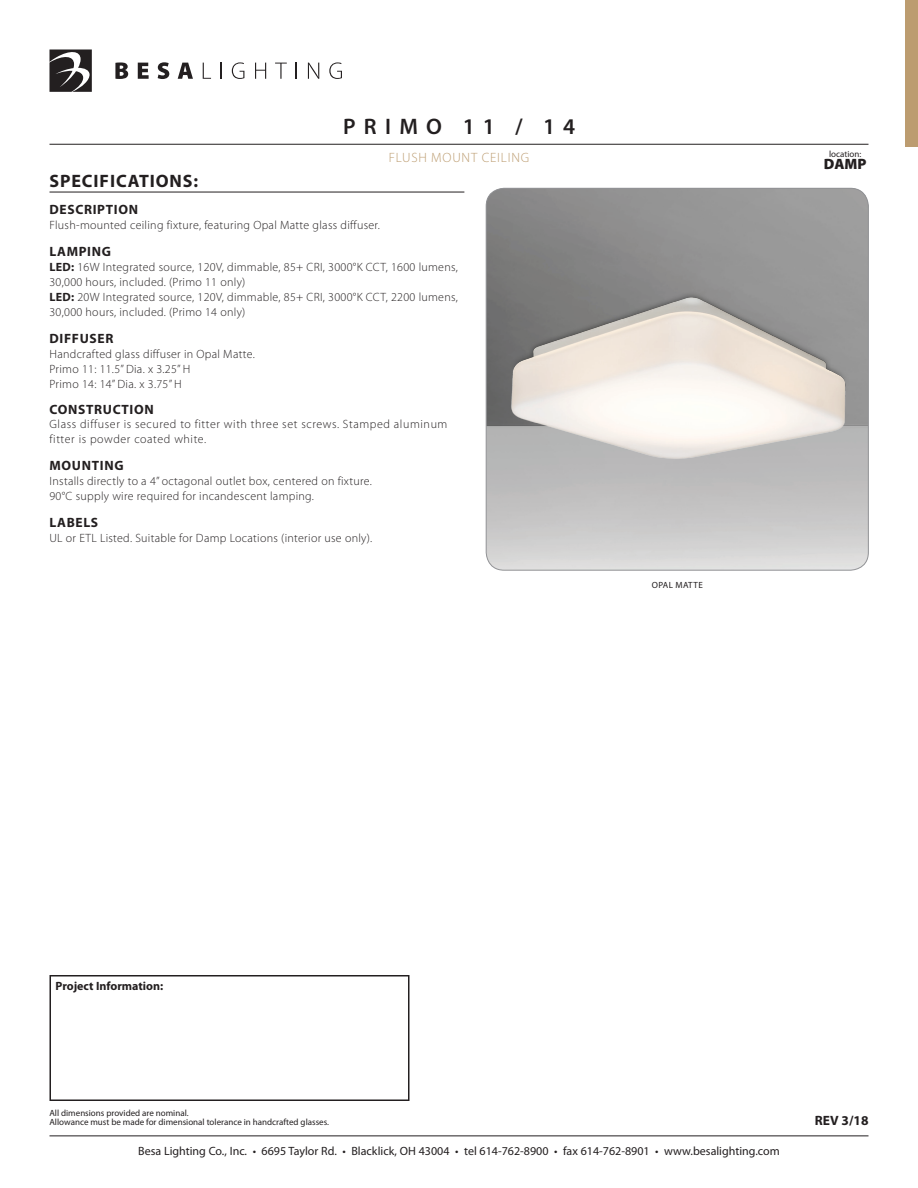
<style>
.page{position:relative;width:918px;height:1188px;background:#fff}
.page>*{position:absolute;margin:0;border:0;box-sizing:border-box;transform-origin:0 0}
.t1{font:600 22.5px "Myriad Pro";letter-spacing:.37em;color:#231f20}
.t2{font:700 18px "Myriad Pro";letter-spacing:.05em;color:#231f20}
.t3{font:900 15px "Myriad Pro";color:#231f20}
.t4{font:700 13.5px "Myriad Pro";letter-spacing:.05em;color:#231f20}
.t5{font:300 13.5px "Myriad Pro";letter-spacing:.06em;color:#bc9c70}
.t6{font:300 12px/15px "Myriad Pro";letter-spacing:.025em;color:#231f20}
.t7{font:12px "Myriad Pro";color:#231f20}
.t8{font:300 12px/15px "Myriad Pro";letter-spacing:.05em;color:#231f20}
.t9{font:700 12px "Myriad Pro";color:#231f20}
.t10{font:9px/9px "Myriad Pro";color:#231f20}
.t11{font:9px "Myriad Pro";letter-spacing:.045em;color:#231f20}
.s1{font-weight:700}
</style>
<div class="page">
<hr style="left:50px;top:1136px;width:818px;height:1px;background:#231f20">
<svg style="left:115px;top:62px;width:13px;height:17px"></svg>
<svg style="left:138px;top:63px;width:11px;height:16px"></svg>
<svg style="left:158px;top:62px;width:11px;height:17px"></svg>
<svg style="left:178px;top:63px;width:15px;height:16px"></svg>
<svg style="left:203px;top:63px;width:8px;height:16px"></svg>
<svg style="left:221px;top:63px;width:1px;height:16px"></svg>
<svg style="left:232px;top:62px;width:12px;height:17px"></svg>
<svg style="left:255px;top:63px;width:11px;height:16px"></svg>
<svg style="left:275px;top:63px;width:12px;height:16px"></svg>
<svg style="left:296px;top:63px;width:1px;height:16px"></svg>
<svg style="left:308px;top:63px;width:11px;height:16px"></svg>
<svg style="left:329px;top:62px;width:13px;height:17px"></svg>
<svg style="left:50px;top:50px;width:42px;height:42px"></svg>
<hr style="left:50px;top:144px;width:818px;height:1px;background:#231f20">
<div style="left:905px;top:1px;width:13px;height:146px;background:#bc9c70"></div>
<div style="left:50px;top:975px;width:360px;height:126px;border:2px solid #231f20"></div>
<hr style="left:50px;top:192px;width:414px;height:1px;background:#231f20">
<img style="left:486px;top:188px;width:382px;height:382px">
<img style="left:497px;top:286px;width:360px;height:187px">
<h1 class="t1" style="left:343px;top:113px;width:234px">PRIMO 11 / 14</h1>
<p class="t5" style="left:389px;top:149px;width:142px">Flush mount ceiling</p>
<p class="t10" style="left:829px;top:149px;width:34px">location:</p>
<p class="t3" style="left:824px;top:154px;width:44px">DAMP</p>
<h2 class="t2" style="left:50px;top:170px;width:150px">SPECIFICATIONS:</h2>
<p class="t4" style="left:50px;top:201px;width:90px">DESCRIPTION</p>
<p class="t6" style="left:50px;top:218px;width:332px">Flush-mounted ceiling fixture, featuring Opal Matte glass diffuser.</p>
<p class="t4" style="left:50px;top:243px;width:63px">LAMPING</p>
<p class="t6" style="left:50px;top:260px;width:410px"><span class="s1">LED:</span> 16W Integrated source, 120V, dimmable, 85+ CRI, 3000°K CCT, 1600 lumens, 30,000 hours, included. (Primo 11 only)<br><span class="s1">LED:</span> 20W Integrated source, 120V, dimmable, 85+ CRI, 3000°K CCT, 2200 lumens, 30,000 hours, included. (Primo 14 only)</p>
<p class="t4" style="left:50px;top:330px;width:65px">DIFFUSER</p>
<p class="t6" style="left:50px;top:347px;width:207px">Handcrafted glass diffuser in Opal Matte.<br>Primo 11: 11.5” Dia. x 3.25” H<br>Primo 14: 14” Dia. x 3.75” H</p>
<p class="t4" style="left:50px;top:400px;width:106px">CONSTRUCTION</p>
<p class="t8" style="left:50px;top:416px;width:399px">Glass diffuser is secured to fitter with three set screws. Stamped aluminum fitter is powder coated white.</p>
<p class="t4" style="left:50px;top:457px;width:76px">MOUNTING</p>
<p class="t6" style="left:50px;top:473px;width:324px">Installs directly to a 4” octagonal outlet box, centered on fixture.<br>90°C supply wire required for incandescent lamping.</p>
<p class="t4" style="left:50px;top:514px;width:50px">LABELS</p>
<p class="t6" style="left:50px;top:530px;width:324px">UL or ETL Listed. Suitable for Damp Locations (interior use only).</p>
<p class="t11" style="left:652px;top:579px;width:53px">OPAL MATTE</p>
<p class="t9" style="left:56px;top:978px;width:109px">Project Information:</p>
<p class="t10" style="left:50px;top:1108px;width:281px">All dimensions provided are nominal.<br>Allowance must be made for dimensional tolerance in handcrafted glasses.</p>
<p class="t7" style="left:138px;top:1144px;width:643px">Besa Lighting Co., Inc. • 6695 Taylor Rd. • Blacklick, OH 43004 • tel 614-762-8900 • fax 614-762-8901 • www.besalighting.com</p>
<p class="t4" style="left:815px;top:1112px;width:55px">REV 3/18</p>
</div>
